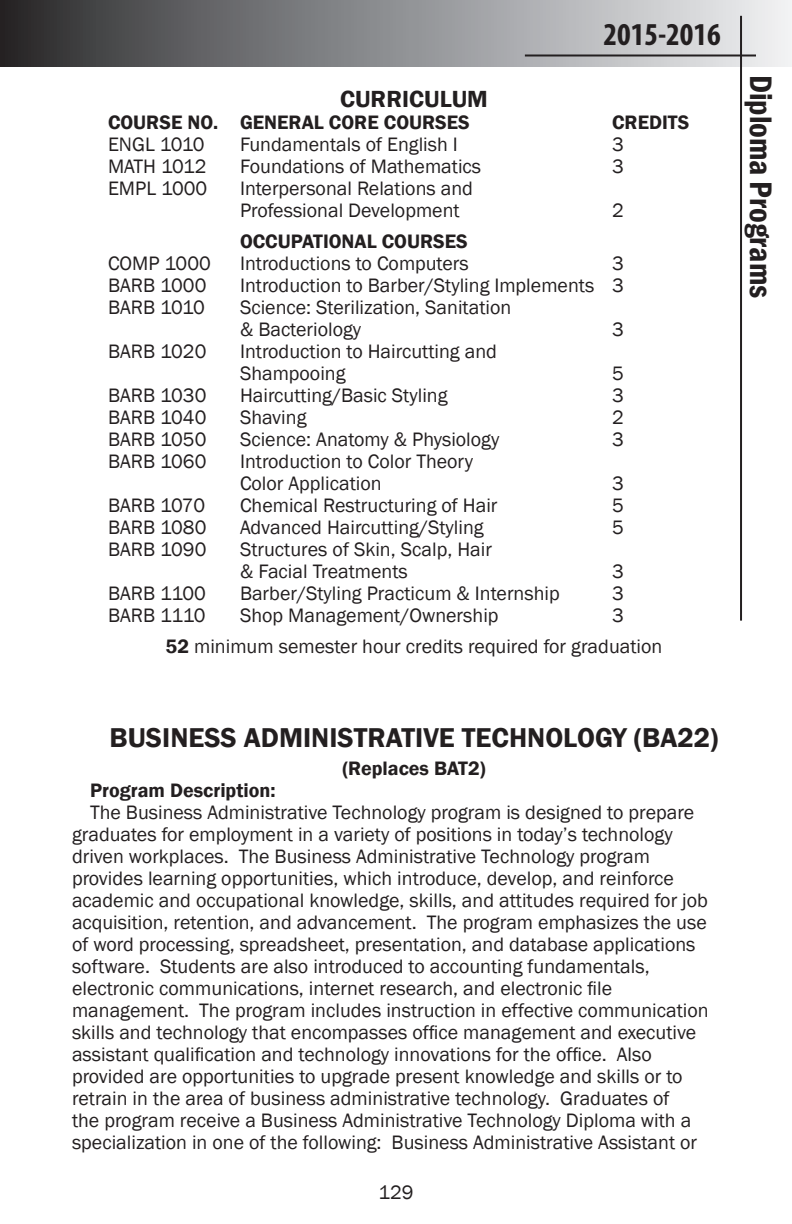
<style>
.page{position:relative;width:792px;height:1224px;background:#fff}
.page>*{position:absolute;margin:0;border:0;box-sizing:border-box;transform-origin:0 0}
.t1{font:600 condensed 32px "Franklin Gothic";color:#231f20}
.t2{font:700 condensed 32px "Myriad Pro";color:#231f20}
.t3{font:600 28px "Franklin Gothic";color:#231f20}
.t4{font:600 24px "Franklin Gothic";color:#231f20}
.t5{font:20px/22px "Franklin Gothic";color:#231f20}
.t6{font:600 20px "Franklin Gothic";color:#231f20}
.s1{font-weight:600}
</style>
<div class="page">
<hr style="left:0;top:0;width:2px;height:67px;background:#252122">
<div style="left:2px;top:0;width:790px;height:67px;background:linear-gradient(to right,#2e2e30,#eff0f3)"></div>
<hr style="left:525px;top:54px;width:231px;height:2px;background:#231f20">
<hr style="left:740px;top:16px;width:2px;height:605px;background:#231f20">
<h1 class="t2" style="left:603px;top:14px;width:119px">2015-2016</h1>
<p class="t4" style="left:340px;top:84px;width:149px">CURRICULUM</p>
<p class="t6" style="left:108px;top:110px;width:363px">COURSE NO. GENERAL CORE COURSES</p>
<p class="t6" style="left:612px;top:110px;width:79px">CREDITS</p>
<p class="t5" style="left:108px;top:134px;width:98px">ENGL 1010</p>
<p class="t5" style="left:240px;top:134px;width:219px">Fundamentals of English I</p>
<p class="t5" style="left:612px;top:134px;width:13px">3</p>
<p class="t5" style="left:108px;top:156px;width:100px">MATH 1012</p>
<p class="t5" style="left:240px;top:156px;width:243px">Foundations of Mathematics</p>
<p class="t5" style="left:612px;top:156px;width:13px">3</p>
<p class="t5" style="left:108px;top:178px;width:101px">EMPL 1000</p>
<p class="t5" style="left:240px;top:178px;width:234px">Interpersonal Relations and</p>
<p class="t5" style="left:240px;top:200px;width:221px">Professional Development</p>
<p class="t5" style="left:612px;top:200px;width:13px">2</p>
<p class="t6" style="left:240px;top:229px;width:229px">OCCUPATIONAL COURSES</p>
<p class="t5" style="left:108px;top:253px;width:104px">COMP 1000</p>
<p class="t5" style="left:240px;top:253px;width:230px">Introductions to Computers</p>
<p class="t5" style="left:612px;top:253px;width:13px">3</p>
<p class="t5" style="left:108px;top:275px;width:100px">BARB 1000</p>
<p class="t5" style="left:240px;top:275px;width:385px">Introduction to Barber/Styling Implements 3</p>
<p class="t5" style="left:108px;top:297px;width:98px">BARB 1010</p>
<p class="t5" style="left:240px;top:297px;width:273px">Science: Sterilization, Sanitation</p>
<p class="t5" style="left:240px;top:319px;width:123px">&amp; Bacteriology</p>
<p class="t5" style="left:612px;top:319px;width:13px">3</p>
<p class="t5" style="left:108px;top:341px;width:100px">BARB 1020</p>
<p class="t5" style="left:240px;top:341px;width:258px">Introduction to Haircutting and</p>
<p class="t5" style="left:240px;top:363px;width:107px">Shampooing</p>
<p class="t5" style="left:612px;top:363px;width:13px">5</p>
<p class="t5" style="left:108px;top:385px;width:100px">BARB 1030</p>
<p class="t5" style="left:240px;top:385px;width:209px">Haircutting/Basic Styling</p>
<p class="t5" style="left:612px;top:385px;width:13px">3</p>
<p class="t5" style="left:108px;top:407px;width:100px">BARB 1040</p>
<p class="t5" style="left:240px;top:407px;width:68px">Shaving</p>
<p class="t5" style="left:612px;top:407px;width:13px">2</p>
<p class="t5" style="left:108px;top:429px;width:100px">BARB 1050</p>
<p class="t5" style="left:240px;top:429px;width:261px">Science: Anatomy &amp; Physiology</p>
<p class="t5" style="left:612px;top:429px;width:13px">3</p>
<p class="t5" style="left:108px;top:451px;width:100px">BARB 1060</p>
<p class="t5" style="left:240px;top:451px;width:235px">Introduction to Color Theory</p>
<p class="t5" style="left:240px;top:473px;width:143px">Color Application</p>
<p class="t5" style="left:612px;top:473px;width:13px">3</p>
<p class="t5" style="left:108px;top:495px;width:99px">BARB 1070</p>
<p class="t5" style="left:240px;top:495px;width:259px">Chemical Restructuring of Hair</p>
<p class="t5" style="left:612px;top:495px;width:13px">5</p>
<p class="t5" style="left:108px;top:517px;width:100px">BARB 1080</p>
<p class="t5" style="left:240px;top:517px;width:245px">Advanced Haircutting/Styling</p>
<p class="t5" style="left:612px;top:517px;width:13px">5</p>
<p class="t5" style="left:108px;top:539px;width:100px">BARB 1090</p>
<p class="t5" style="left:240px;top:539px;width:254px">Structures of Skin, Scalp, Hair</p>
<p class="t5" style="left:240px;top:561px;width:169px">&amp; Facial Treatments</p>
<p class="t5" style="left:612px;top:561px;width:13px">3</p>
<p class="t5" style="left:108px;top:583px;width:100px">BARB 1100</p>
<p class="t5" style="left:240px;top:583px;width:321px">Barber/Styling Practicum &amp; Internship</p>
<p class="t5" style="left:612px;top:583px;width:13px">3</p>
<p class="t5" style="left:108px;top:605px;width:99px">BARB 1110</p>
<p class="t5" style="left:240px;top:605px;width:260px">Shop Management/Ownership</p>
<p class="t5" style="left:612px;top:605px;width:13px">3</p>
<p class="t5" style="left:166px;top:636px;width:498px"><span class="s1">52</span> minimum semester hour credits required for graduation</p>
<h1 class="t1" style="left:782px;top:75px;width:225px;rotate:90deg">Diploma Programs</h1>
<p class="t3" style="left:110px;top:720px;width:610px">BUSINESS ADMINISTRATIVE TECHNOLOGY (BA22)</p>
<p class="t6" style="left:342px;top:756px;width:145px">(Replaces BAT2)</p>
<p class="t6" style="left:90px;top:778px;width:187px">Program Description:</p>
<p class="t5" style="left:72px;top:802px;width:638px;text-indent:18px">The Business Administrative Technology program is designed to prepare graduates for employment in a variety of positions in today’s technology driven workplaces. The Business Administrative Technology program provides learning opportunities, which introduce, develop, and reinforce academic and occupational knowledge, skills, and attitudes required for job acquisition, retention, and advancement. The program emphasizes the use of word processing, spreadsheet, presentation, and database applications software. Students are also introduced to accounting fundamentals, electronic communications, internet research, and electronic file management. The program includes instruction in effective communication skills and technology that encompasses office management and executive assistant qualification and technology innovations for the office. Also provided are opportunities to upgrade present knowledge and skills or to retrain in the area of business administrative technology. Graduates of<br>the program receive a Business Administrative Technology Diploma with a specialization in one of the following: Business Administrative Assistant or</p>
<p class="t5" style="left:378px;top:1182px;width:37px">129</p>
</div>
